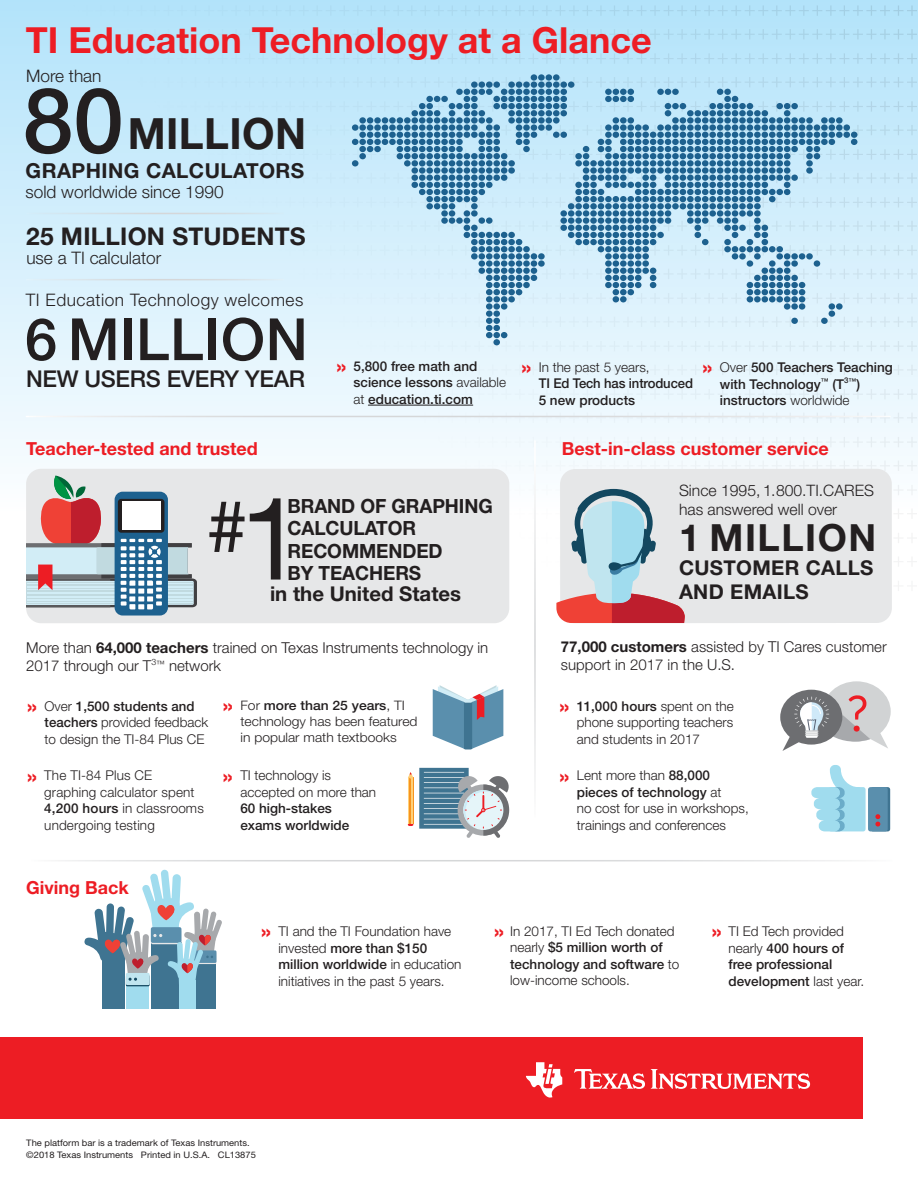
<style>
.page{position:relative;width:918px;height:1188px;background:#fff}
.page>*{position:absolute;margin:0;border:0;box-sizing:border-box;transform-origin:0 0}
.t1{font:500 90.75px "Helvetica Neue LT Std";color:#231f20}
.t2{font:72px "Helvetica Neue LT Std";color:#231f20}
.t3{font:500 58.35px "Helvetica Neue LT Std";letter-spacing:.01em;color:#231f20}
.t4{font:700 43.05px "Helvetica Neue LT Std";letter-spacing:.01em;color:#231f20}
.t5{font:700 37.5px "Helvetica Neue LT Std";letter-spacing:.04em;color:#231f20}
.t6{font:700 36px "Helvetica Neue LT Std";color:#ed1d24}
.t7{font:700 24.45px "Helvetica Neue LT Std";letter-spacing:.01em;color:#231f20}
.t8{font:500 23.25px "Helvetica Neue LT Std";letter-spacing:-.015em;color:#231f20}
.t9{font:700 22.5px "Helvetica Neue LT Std";color:#ed1d24}
.t10{font:700 21.75px "Helvetica Neue LT Std";color:#ed1d24;scale:1.06 1}
.t11{font:700 20.7px "Helvetica Neue LT Std";letter-spacing:.02em;color:#231f20}
.t12{font:700 20.4px/24px "Helvetica Neue LT Std";letter-spacing:.015em;color:#231f20}
.t13{font:700 19.65px/22.5px "Helvetica Neue LT Std";letter-spacing:-.005em;color:#231f20}
.t14{font:700 18px "Helvetica Neue LT Std";color:#ed1d24}
.t15{font:300 17.25px "Helvetica Neue LT Std";color:#231f20}
.t16{font:300 17.25px "Helvetica Neue LT Std";letter-spacing:.03em;color:#231f20}
.t17{font:300 15.75px/19.5px "Helvetica Neue LT Std";color:#231f20}
.t18{font:300 15px/18px "Helvetica Neue LT Std";color:#231f20}
.t19{font:300 13.5px/16.5px "Helvetica Neue LT Std";color:#231f20}
.t20{font:500 13.5px/16.5px "Helvetica Neue LT Std";color:#231f20}
.t21{font:300 13.05px/15.9px "Helvetica Neue LT Std";color:#231f20;scale:1.06 1}
.t22{font:9px/12px "Helvetica Neue LT Std";color:#231f20;scale:1.04 1}
.s1{font-weight:300}
.s2{font-size:114.45px}
.s3{font-weight:700}
.s4{font-weight:700;font-size:22.5px;color:#ed1d24}
.s5{font-weight:500}
</style>
<div class="page">
<div style="left:0;top:0;width:918px;height:510px;background:linear-gradient(to bottom,#b2e2f9,#fbfdfe)"></div>
<div style="left:26px;top:469px;width:483px;height:154px;background:#e6e7e8;border-radius:15px"></div>
<div style="left:560px;top:469px;width:332px;height:154px;background:#e6e7e8;border-radius:15px"></div>
<svg style="left:352px;top:74px;width:506px;height:271px;background:#a6cce1"></svg>
<hr style="left:26px;top:213px;width:257px;height:1px;background:#fff">
<hr style="left:26px;top:279px;width:257px;height:1px;background:#fff">
<hr style="left:534px;top:441px;width:2px;height:400px;background:#fff">
<hr style="left:26px;top:416px;width:864px;height:1px;background:#fff">
<hr style="left:368px;top:405px;width:105px;height:1px;background:#231f20">
<svg style="left:433px;top:685px;width:70px;height:64px"></svg>
<div style="left:408px;top:778px;width:5px;height:46px;background:#f7941e"></div>
<hr style="left:408px;top:778px;width:1px;height:46px;background:#ffd079">
<hr style="left:411px;top:778px;width:1px;height:46px;background:#ffd079">
<svg style="left:408px;top:772px;width:5px;height:7px"></svg>
<svg style="left:419px;top:768px;width:91px;height:70px"></svg>
<svg style="left:556px;top:489px;width:129px;height:134px"></svg>
<div style="left:115px;top:492px;width:53px;height:124px;background:#1d618f;border-radius:8px"></div>
<svg style="left:0;top:461px;width:197px;height:148px"></svg>
<div style="left:870px;top:787px;width:20px;height:44px;background:#3f7491;border-radius:2px"></div>
<div style="left:868px;top:787px;width:20px;height:44px;background:#5a8fad;border-radius:2px"></div>
<svg style="left:875px;top:814px;width:5px;height:13px"></svg>
<div style="left:829px;top:787px;width:37px;height:44px;background:#a0dcee;border-radius:2px"></div>
<svg style="left:811px;top:765px;width:52px;height:66px"></svg>
<svg style="left:780px;top:681px;width:111px;height:70px"></svg>
<div style="left:151px;top:942px;width:31px;height:67px;background:#3f7491"></div>
<div style="left:102px;top:958px;width:22px;height:51px;background:#3f7491"></div>
<div style="left:127px;top:984px;width:22px;height:25px;background:#a0dcee"></div>
<div style="left:126px;top:975px;width:24px;height:11px;background:#1e5269"></div>
<div style="left:194px;top:960px;width:22px;height:49px;background:#3f7491"></div>
<div style="left:179px;top:980px;width:17px;height:29px;background:#a0dcee"></div>
<svg style="left:84px;top:870px;width:138px;height:115px"></svg>
<div style="left:0;top:1037px;width:863px;height:82px;background:#ed1d24"></div>
<svg style="left:574px;top:1069px;width:71px;height:20px"></svg>
<svg style="left:526px;top:1062px;width:36px;height:36px"></svg>
<svg style="left:651px;top:1069px;width:159px;height:20px"></svg>
<h3 class="t6" style="left:26px;top:18px;width:627px">TI Education Technology at a Glance</h3>
<p class="t15" style="left:26px;top:66px;width:77px">More than</p>
<h1 class="t1" style="left:23px;top:67px;width:102px">80</h1>
<h3 class="t4" style="left:128px;top:107px;width:180px">MILLION</h3>
<p class="t15" style="left:26px;top:182px;width:200px">sold worldwide since 1990</p>
<h3 class="t11" style="left:26px;top:157px;width:280px">GRAPHING CALCULATORS</h3>
<h3 class="t7" style="left:26px;top:221px;width:281px">25 MILLION STUDENTS</h3>
<p class="t15" style="left:26px;top:248px;width:136px">use a TI calculator</p>
<p class="t16" style="left:26px;top:289px;width:279px">TI Education Technology welcomes</p>
<h3 class="t3" style="left:25px;top:305px;width:284px">6 MILLION</h3>
<h3 class="t8" style="left:26px;top:365px;width:281px">NEW USERS EVERY YEAR</h3>
<h3 class="t14" style="left:26px;top:437px;width:233px">Teacher-tested and trusted</h3>
<p class="t20" style="left:354px;top:358px;width:154px">5,800 free math and science lessons <span class="s1">available at</span> education.ti.com</p>
<h3 class="t9" style="left:336px;top:352px;width:11px">»</h3>
<p class="t19" style="left:539px;top:358px;width:113px">In the past 5 years,</p>
<p class="t20" style="left:539px;top:375px;width:156px">TI Ed Tech has introduced<br>5 new products</p>
<h3 class="t9" style="left:521px;top:353px;width:11px">»</h3>
<p class="t20" style="left:720px;top:359px;width:175px"><span class="s1">Over</span> 500 Teachers Teaching with Technology<sup>™</sup> (T<sup>3™</sup>) instructors <span class="s1">worldwide</span></p>
<h3 class="t9" style="left:703px;top:353px;width:11px">»</h3>
<h3 class="t14" style="left:562px;top:437px;width:268px">Best-in-class customer service</h3>
<h3 class="t13" style="left:288px;top:494px;width:207px">BRAND OF GRAPHING<br>CALCULATOR<br>RECOMMENDED<br>BY TEACHERS</h3>
<h2 class="t2" style="left:207px;top:483px;width:98px">#<span class="s2">1</span></h2>
<h3 class="t12" style="left:270px;top:581px;width:193px">in the United States</h3>
<p class="t17" style="left:679px;top:480px;width:197px">Since 1995, 1.800.TI.CARES has answered well over</p>
<h3 class="t5" style="left:679px;top:514px;width:199px">1 MILLION</h3>
<h3 class="t12" style="left:679px;top:555px;width:196px">CUSTOMER CALLS<br>AND EMAILS</h3>
<p class="t18" style="left:26px;top:638px;width:464px">More than <span class="s3">64,000 teachers</span> trained on Texas Instruments technology in<br>2017 through our T<sup>3™</sup> network</p>
<p class="t18" style="left:561px;top:637px;width:327px"><span class="s3">77,000 customers</span> assisted by TI Cares customer support in 2017 in the U.S.</p>
<p class="t19" style="left:45px;top:698px;width:165px;text-indent:-17px"><span class="s4">»</span> Over <span class="s5">1,500 students and teachers</span> provided feedback to design the TI-84 Plus CE</p>
<h3 class="t10" style="left:223px;top:692px;width:11px">»</h3>
<p class="t21" style="left:241px;top:697px;width:169px">For <span class="s5">more than 25 years</span>, TI technology has been featured in popular math textbooks</p>
<h3 class="t9" style="left:27px;top:762px;width:11px">»</h3>
<p class="t19" style="left:44px;top:767px;width:109px">The TI-84 Plus CE</p>
<h3 class="t9" style="left:223px;top:762px;width:11px">»</h3>
<p class="t19" style="left:44px;top:784px;width:161px">graphing calculator spent<br><span class="s5">4,200 hours</span> in classrooms undergoing testing</p>
<p class="t19" style="left:240px;top:767px;width:137px">TI technology is accepted on more than</p>
<p class="t20" style="left:240px;top:800px;width:111px">60 high-stakes exams worldwide</p>
<h3 class="t9" style="left:560px;top:692px;width:11px">»</h3>
<p class="t19" style="left:577px;top:698px;width:158px;text-align:justify"><span class="s5">11,000 hours</span> spent on the phone supporting teachers and students in 2017</p>
<h3 class="t9" style="left:560px;top:762px;width:11px">»</h3>
<p class="t19" style="left:577px;top:767px;width:174px">Lent more than <span class="s5">88,000 pieces of technology</span> at<br>no cost for use in workshops, trainings and conferences</p>
<h3 class="t14" style="left:26px;top:877px;width:104px">Giving Back</h3>
<p class="t19" style="left:510px;top:922px;width:171px">In 2017, TI Ed Tech donated nearly <span class="s5">$5 million worth of technology and software</span> to low-income schools.</p>
<p class="t19" style="left:261px;top:923px;width:192px"><span class="s4">»</span> TI and the TI Foundation have</p>
<h3 class="t9" style="left:494px;top:917px;width:11px">»</h3>
<p class="t19" style="left:278px;top:939px;width:185px">invested <span class="s5">more than $150 million worldwide</span> in education initiatives in the past 5 years.</p>
<p class="t20" style="left:729px;top:923px;width:137px;text-indent:-17px"><span class="s4">»</span> <span class="s1">TI Ed Tech provided nearly</span> 400 hours of free professional development <span class="s1">last year.</span></p>
<p class="t22" style="left:26px;top:1137px;width:222px">The platform bar is a trademark of Texas Instruments. ©2018 Texas Instruments Printed in U.S.A. CL13875</p>
</div>
